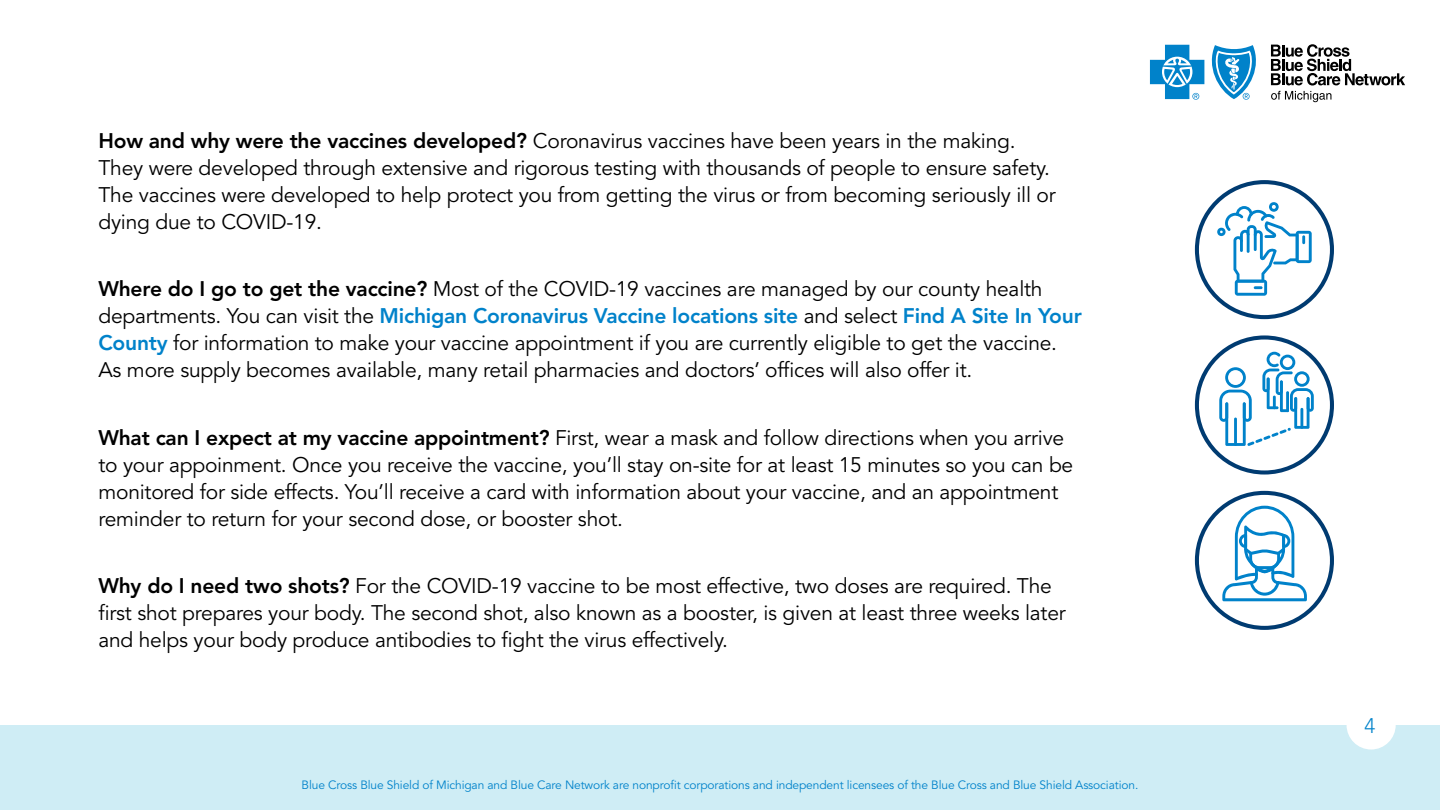
<style>
.page{position:relative;width:1440px;height:810px;background:#fff}
.page>*{position:absolute;margin:0;border:0;box-sizing:border-box;transform-origin:0 0}
.Body{font:21px/27px "Avenir LT Std";letter-spacing:-.01em;color:#000}
.t1{font:300 21px "Avenir LT Std";color:#0082ca}
.t2{font:12px "Avenir LT Std";letter-spacing:-.01em;color:#0082ca}
.s1{font-weight:800}
.s2{font-weight:800;color:#0082ca}
</style>
<div class="page">
<div style="left:0;top:725px;width:1440px;height:85px;background:#cfedf5"></div>
<svg style="left:1271px;top:44px;width:134px;height:58px"></svg>
<svg style="left:1150px;top:45px;width:106px;height:55px"></svg>
<div style="left:1346px;top:700px;width:49px;height:50px;background:#fff;border-radius:50%"></div>
<div style="left:1195px;top:180px;width:139px;height:139px;border:4px solid #003b71;border-radius:50%"></div>
<svg style="left:1216px;top:202px;width:95px;height:94px"></svg>
<div style="left:1195px;top:335px;width:139px;height:140px;border:4px solid #003b71;border-radius:50%"></div>
<svg style="left:1219px;top:352px;width:94px;height:94px"></svg>
<div style="left:1195px;top:491px;width:139px;height:139px;border:4px solid #003b71;border-radius:50%"></div>
<svg style="left:1222px;top:506px;width:85px;height:95px"></svg>
<p class="Body" style="left:98px;top:128px;width:959px"><span class="s1">How and why were the vaccines developed?</span> Coronavirus vaccines have been years in the making.<br>They were developed through extensive and rigorous testing with thousands of people to ensure safety.<br>The vaccines were developed to help protect you from getting the virus or from becoming seriously ill or dying due to COVID-19.</p>
<p class="Body" style="left:98px;top:276px;width:985px"><span class="s1">Where do I go to get the vaccine?</span> Most of the COVID-19 vaccines are managed by our county health departments. You can visit the <span class="s2">Michigan Coronavirus Vaccine locations site</span> and select <span class="s2">Find A Site In Your County</span> for information to make your vaccine appointment if you are currently eligible to get the vaccine.<br>As more supply becomes available, many retail pharmacies and doctors’ offices will also offer it.</p>
<p class="Body" style="left:98px;top:424px;width:976px"><span class="s1">What can I expect at my vaccine appointment?</span> First, wear a mask and follow directions when you arrive to your appoinment. Once you receive the vaccine, you’ll stay on-site for at least 15 minutes so you can be monitored for side effects. You’ll receive a card with information about your vaccine, and an appointment reminder to return for your second dose, or booster shot.</p>
<p class="Body" style="left:98px;top:573px;width:969px"><span class="s1">Why do I need two shots?</span> For the COVID-19 vaccine to be most effective, two doses are required. The first shot prepares your body. The second shot, also known as a booster, is given at least three weeks later and helps your body produce antibodies to fight the virus effectively.</p>
<p class="t2" style="left:302px;top:778px;width:838px">Blue Cross Blue Shield of Michigan and Blue Care Network are nonprofit corporations and independent licensees of the Blue Cross and Blue Shield Association.</p>
<p class="t1" style="left:1364px;top:713px;width:12px">4</p>
</div>
